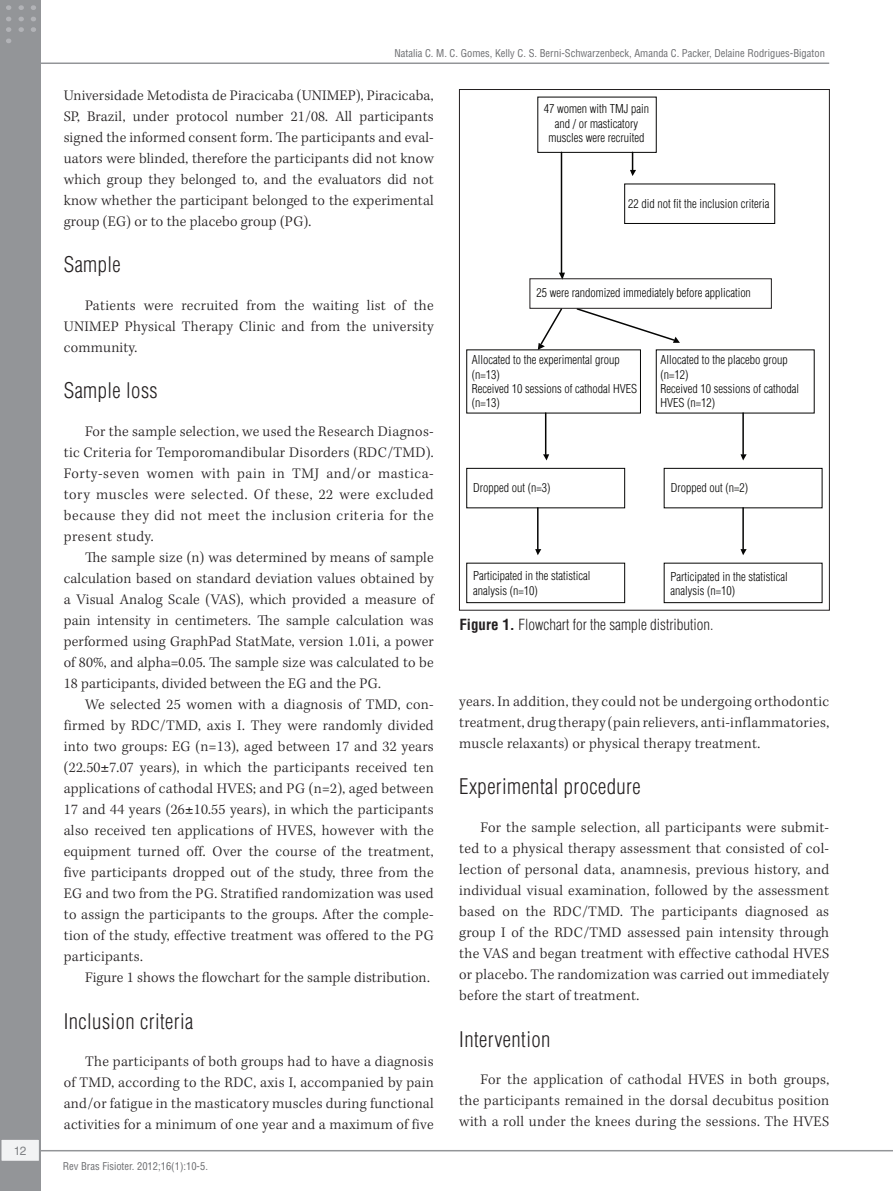
<style>
.page{position:relative;width:893px;height:1191px;background:#fff}
.page>*{position:absolute;margin:0;border:0;box-sizing:border-box;transform-origin:0 0}
.z04_1_Sub2{font:300 condensed 21px "Helvetica LT Std";letter-spacing:.02em;color:#231f20}
.z05_0_texto_txt{font:300 15px/21px "Kepler Std";letter-spacing:.02em;color:#231f20;text-align:justify}
.z07_0_tabela-img_tit{font:300 condensed 15px "Helvetica LT Std";color:#231f20}
.t1{font:300 condensed 12px/14.4px "Helvetica LT Std";color:#050504}
.t2{font:12px "Helvetica LT Std";color:#808285}
.z06_2_cabecalho{font:condensed 10.5px "Helvetica LT Std";color:#6c6d70}
.s1{font-weight:700}
</style>
<div class="page">
<div style="left:537px;top:97px;width:120px;height:56px;border:1px solid #050504"></div>
<div style="left:624px;top:184px;width:151px;height:40px;border:1px solid #050504"></div>
<svg style="left:630px;top:152px;width:6px;height:24px"></svg>
<hr style="left:561px;top:152px;width:1px;height:121px;background:#050504">
<svg style="left:559px;top:273px;width:6px;height:5px"></svg>
<div style="left:529px;top:278px;width:243px;height:31px;border:1px solid #231f20"></div>
<svg style="left:538px;top:307px;width:25px;height:43px"></svg>
<svg style="left:575px;top:307px;width:105px;height:36px"></svg>
<div style="left:466px;top:468px;width:159px;height:40px;border:1px solid #050504"></div>
<div style="left:664px;top:468px;width:158px;height:40px;border:1px solid #050504"></div>
<hr style="left:545px;top:413px;width:1px;height:41px;background:#050504">
<svg style="left:543px;top:454px;width:6px;height:6px"></svg>
<hr style="left:742px;top:413px;width:2px;height:41px;background:#050504">
<svg style="left:740px;top:454px;width:7px;height:6px"></svg>
<div style="left:466px;top:563px;width:159px;height:40px;border:1px solid #050504"></div>
<div style="left:664px;top:563px;width:158px;height:40px;border:1px solid #050504"></div>
<hr style="left:537px;top:508px;width:2px;height:41px;background:#050504">
<svg style="left:535px;top:549px;width:6px;height:6px"></svg>
<hr style="left:742px;top:508px;width:2px;height:41px;background:#050504">
<svg style="left:740px;top:549px;width:7px;height:6px"></svg>
<hr style="left:14px;top:1150px;width:879px;height:1px;background:#939598">
<hr style="left:13px;top:62px;width:816px;height:2px;background:#939598">
<div style="left:0;top:0;width:40px;height:1191px;background:#939598"></div>
<div style="left:1px;top:1139px;width:39px;height:22px;background:#f2f3f4"></div>
<div style="left:0;top:1138px;width:40px;height:24px;border:2px solid #939598"></div>
<svg style="left:6px;top:39px;width:5px;height:4px"></svg>
<svg style="left:6px;top:27px;width:5px;height:5px"></svg>
<svg style="left:6px;top:17px;width:5px;height:4px"></svg>
<svg style="left:6px;top:5px;width:5px;height:5px"></svg>
<svg style="left:19px;top:27px;width:5px;height:5px"></svg>
<svg style="left:19px;top:17px;width:5px;height:4px"></svg>
<svg style="left:19px;top:5px;width:5px;height:5px"></svg>
<svg style="left:31px;top:27px;width:5px;height:5px"></svg>
<svg style="left:31px;top:17px;width:5px;height:4px"></svg>
<svg style="left:31px;top:5px;width:5px;height:5px"></svg>
<p class="t2" style="left:14px;top:1143px;width:14px">12</p>
<p class="z06_2_cabecalho" style="left:394px;top:46px;width:432px">Natalia C. M. C. Gomes, Kelly C. S. Berni-Schwarzenbeck, Amanda C. Packer, Delaine Rodrigues-Bigaton</p>
<p class="z05_0_texto_txt" style="left:64px;top:85px;width:371px">Universidade Metodista de Piracicaba (UNIMEP), Piracicaba, SP, Brazil, under protocol number 21/08. All participants signed the informed consent form. The participants and eval&shy;uators were blinded, therefore the participants did not know which group they belonged to, and the evaluators did not know whether the participant belonged to the experimental group (EG) or to the placebo group (PG).</p>
<p class="z04_1_Sub2" style="left:64px;top:252px;width:58px">Sample</p>
<p class="z05_0_texto_txt" style="left:64px;top:295px;width:371px;text-indent:21px">Patients were recruited from the waiting list of the UNIMEP Physical Therapy Clinic and from the university community.</p>
<p class="z04_1_Sub2" style="left:64px;top:378px;width:96px">Sample loss</p>
<p class="z05_0_texto_txt" style="left:64px;top:421px;width:371px;text-indent:21px">For the sample selection, we used the Research Diagnos&shy;tic Criteria for Temporomandibular Disorders (RDC/TMD).<br>Forty-seven women with pain in TMJ and/or mastica&shy;tory muscles were selected. Of these, 22 were excluded because they did not meet the inclusion criteria for the present study.</p>
<p class="z05_0_texto_txt" style="left:64px;top:547px;width:371px;text-indent:21px">The sample size (n) was determined by means of sample calculation based on standard deviation values obtained by a Visual Analog Scale (VAS), which provided a measure of pain intensity in centimeters. The sample calculation was performed using GraphPad StatMate, version 1.01i, a power of 80%, and alpha=0.05. The sample size was calculated to be 18 participants, divided between the EG and the PG.</p>
<p class="z05_0_texto_txt" style="left:64px;top:694px;width:371px;text-indent:21px">We selected 25 women with a diagnosis of TMD, con&shy;firmed by RDC/TMD, axis I. They were randomly divided into two groups: EG (n=13), aged between 17 and 32 years (22.50 7.07 years), in which the participants received ten applications of cathodal HVES; and PG (n=2), aged between 17 and 44 years (26 10.55 years), in which the participants also received ten applications of HVES, however with the equipment turned off. Over the course of the treatment, five participants dropped out of the study, three from the EG and two from the PG. Stratified randomization was used to assign the participants to the groups. After the comple&shy;tion of the study, effective treatment was offered to the PG participants.</p>
<p class="z05_0_texto_txt" style="left:85px;top:967px;width:346px">Figure 1 shows the flowchart for the sample distribution.</p>
<p class="z04_1_Sub2" style="left:64px;top:1008px;width:131px">Inclusion criteria</p>
<p class="z05_0_texto_txt" style="left:64px;top:1051px;width:371px;text-indent:21px">The participants of both groups had to have a diagnosis of TMD, according to the RDC, axis I, accompanied by pain and/or fatigue in the masticatory muscles during functional activities for a minimum of one year and a maximum of five</p>
<p class="t1" style="left:544px;top:102px;width:107px;text-align:center">47 women with TMJ pain and / or masticatory muscles were recruited</p>
<p class="t1" style="left:628px;top:196px;width:143px">22 did not fit the inclusion criteria</p>
<p class="t1" style="left:536px;top:286px;width:216px">25 were randomized immediately before application</p>
<p class="t1" style="left:472px;top:352px;width:167px">Allocated to the experimental group (n=13)<br>Received 10 sessions of cathodal HVES (n=13)</p>
<p class="t1" style="left:660px;top:352px;width:140px">Allocated to the placebo group (n=12)<br>Received 10 sessions of cathodal<br>HVES (n=12)</p>
<p class="t1" style="left:473px;top:480px;width:79px">Dropped out (n=3)</p>
<p class="t1" style="left:671px;top:480px;width:79px">Dropped out (n=2)</p>
<p class="t1" style="left:473px;top:568px;width:119px">Participated in the statistical analysis (n=10)</p>
<p class="t1" style="left:670px;top:569px;width:119px">Participated in the statistical analysis (n=10)</p>
<p class="z07_0_tabela-img_tit" style="left:459px;top:615px;width:256px"><span class="s1">Figure 1.</span> Flowchart for the sample distribution.</p>
<p class="z05_0_texto_txt" style="left:459px;top:691px;width:371px">years. In addition, they could not be undergoing orthodontic treatment, drug therapy (pain relievers, anti-inflammatories, muscle relaxants) or physical therapy treatment.</p>
<p class="z04_1_Sub2" style="left:459px;top:773px;width:183px">Experimental procedure</p>
<p class="z05_0_texto_txt" style="left:459px;top:817px;width:371px;text-indent:21px">For the sample selection, all participants were submit&shy;ted to a physical therapy assessment that consisted of col&shy;lection of personal data, anamnesis, previous history, and individual visual examination, followed by the assessment based on the RDC/TMD. The participants diagnosed as group I of the RDC/TMD assessed pain intensity through the VAS and began treatment with effective cathodal HVES or placebo. The randomization was carried out immediately before the start of treatment.</p>
<p class="z04_1_Sub2" style="left:459px;top:1025px;width:93px">Intervention</p>
<p class="z05_0_texto_txt" style="left:459px;top:1069px;width:371px;text-indent:21px">For the application of cathodal HVES in both groups, the participants remained in the dorsal decubitus position with a roll under the knees during the sessions. The HVES</p>
<p class="z06_2_cabecalho" style="left:63px;top:1160px;width:147px">Rev Bras Fisioter. 2012;16(1):10-5.</p>
</div>
